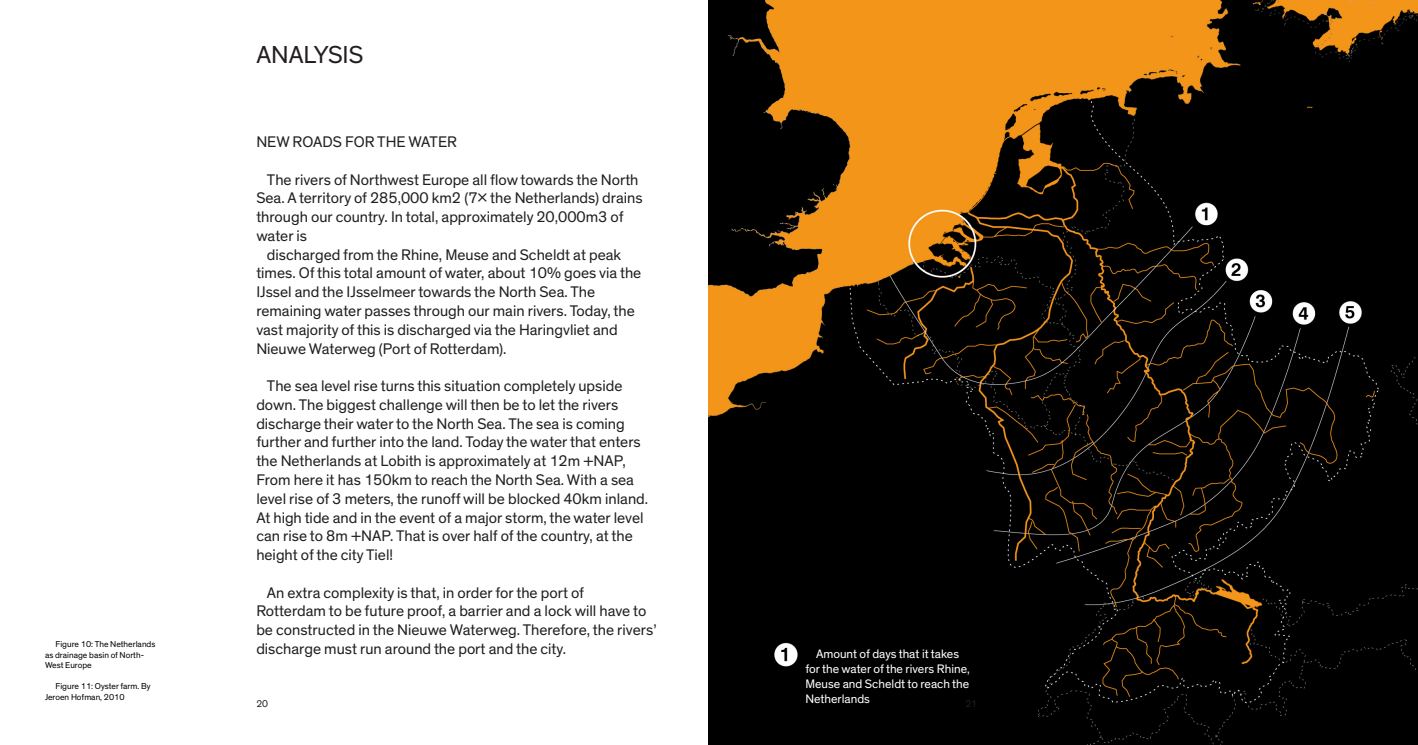
<style>
.page{position:relative;width:1418px;height:745px;background:#fff}
.page>*{position:absolute;margin:0;border:0;box-sizing:border-box;transform-origin:0 0}
.t1{font:25px "Theinhardt";color:#231f20}
.testo{font:15.62px/18.8px "Theinhardt";color:#231f20}
.image_title{font:12.5px/15px "Theinhardt";color:#fff}
.t2{font:10px "Theinhardt";color:#231f20}
.testo-2{font:8.75px/10.5px "Theinhardt";color:#000}
</style>
<div class="page">
<img style="left:709px;top:0;width:708px;height:744px">
<img style="left:774px;top:641px;width:24px;height:25px">
<p class="testo-2" style="left:45px;top:639px;width:112px;text-indent:11px">Figure 10: The Netherlands as drainage basin of North-<br>West Europe</p>
<p class="testo-2" style="left:45px;top:681px;width:107px;text-indent:11px">Figure 11: Oyster farm. By<br>Jeroen Hofman, 2010</p>
<p class="t1" style="left:256px;top:40px;width:109px">ANALYSIS</p>
<p class="testo" style="left:256px;top:133px;width:202px">NEW ROADS FOR THE WATER</p>
<p class="testo" style="left:256px;top:170px;width:388px;text-indent:11px">The rivers of Northwest Europe all flow towards the North Sea. A territory of 285,000 km2 (7x the Netherlands) drains through our country. In total, approximately 20,000m3 of water is</p>
<p class="testo" style="left:256px;top:245px;width:386px;text-indent:11px">discharged from the Rhine, Meuse and Scheldt at peak times. Of this total amount of water, about 10% goes via the IJssel and the IJsselmeer towards the North Sea. The remaining water passes through our main rivers. Today, the vast majority of this is discharged via the Haringvliet and Nieuwe Waterweg (Port of Rotterdam).</p>
<p class="testo" style="left:256px;top:376px;width:393px;text-indent:11px">The sea level rise turns this situation completely upside down. The biggest challenge will then be to let the rivers discharge their water to the North Sea. The sea is coming further and further into the land. Today the water that enters the Netherlands at Lobith is approximately at 12m +NAP, From here it has 150km to reach the North Sea. With a sea level rise of 3 meters, the runoff will be blocked 40km inland.<br>At high tide and in the event of a major storm, the water level can rise to 8m +NAP. That is over half of the country, at the height of the city Tiel!</p>
<p class="testo" style="left:256px;top:583px;width:401px;text-indent:11px">An extra complexity is that, in order for the port of Rotterdam to be future proof, a barrier and a lock will have to be constructed in the Nieuwe Waterweg. Therefore, the rivers’ discharge must run around the port and the city.</p>
<p class="image_title" style="left:805px;top:646px;width:166px;text-indent:11px">Amount of days that it takes for the water of the rivers Rhine,<br>Meuse and Scheldt to reach the<br>Netherlands</p>
<p class="t2" style="left:256px;top:697px;width:13px">20</p>
<p class="t2" style="left:965px;top:697px;width:13px">21</p>
</div>
